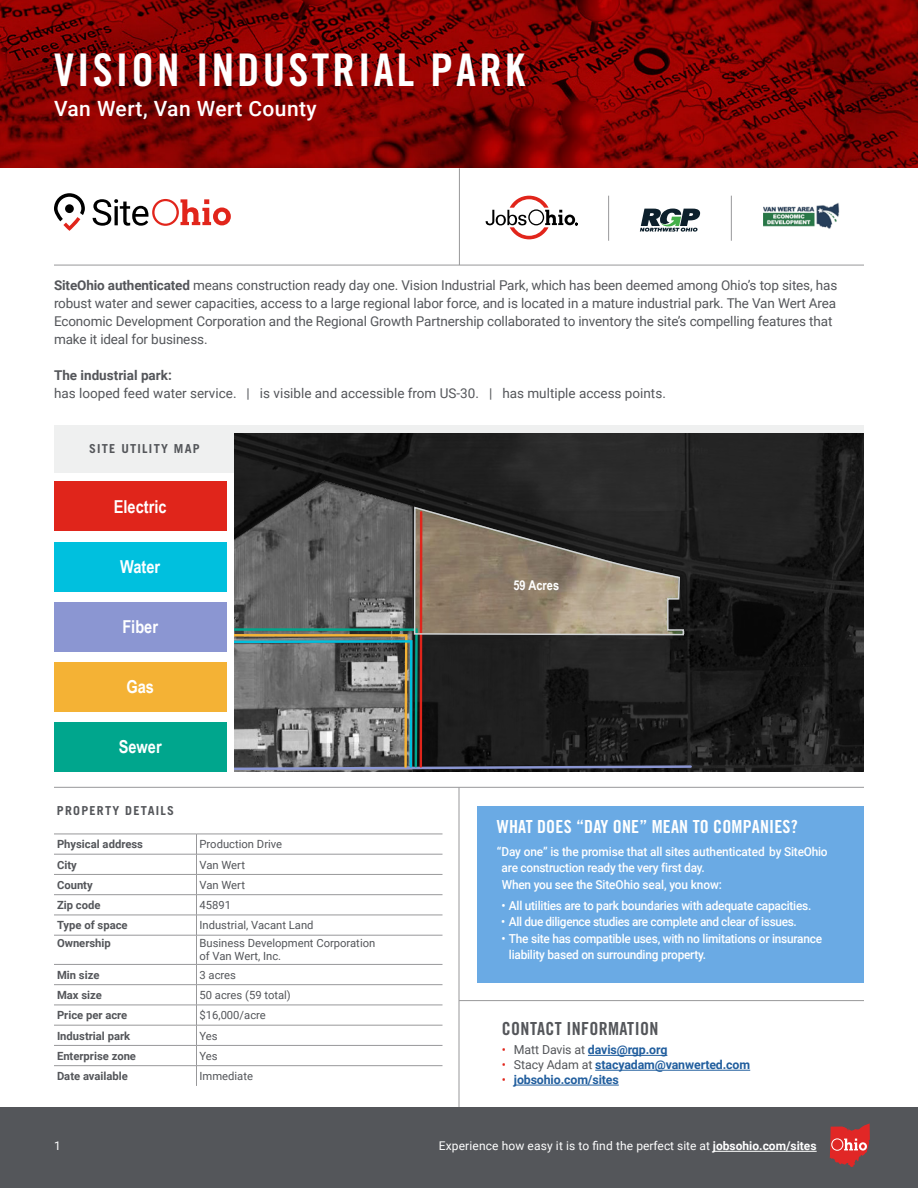
<style>
.page{position:relative;width:918px;height:1188px;background:#fff}
.page>*{position:absolute;margin:0;border:0;box-sizing:border-box;transform-origin:0 0}
.t1{font:45px "Trade Gothic LT Std Bd Cn 20";letter-spacing:.07em;color:#fff}
.t2{font:500 21px "Roboto";letter-spacing:.02em;color:#fff}
.t3{font:18px "Trade Gothic LT Std Bd Cn 20";letter-spacing:.01em;color:#fff}
.t4{font:18px "Trade Gothic LT Std Bd Cn 20";letter-spacing:.02em;color:#54565a}
.t5{font:700 17.85px "Arial Narrow";color:#fff}
.t6{font:13.5px/18px "Roboto";letter-spacing:-.01em;color:#54565a}
.t7{font:700 13.5px "Roboto";color:#54565a}
.t8{font:700 13.5px "Arial Narrow";color:#fff}
.t9{font:500 12.3px/16.5px "Roboto";letter-spacing:-.02em;color:#fff;scale:.96 1}
.t10{font:700 12.3px "Roboto";letter-spacing:-.01em;color:#215e9e}
.t11{font:700 12.3px "Trade Gothic LT Std";letter-spacing:.1em;color:#54565a}
.t12{font:12px "Roboto";letter-spacing:.01em;color:#fff}
.t13{font:11.25px/13.5px "Roboto";color:#54565a}
.t14{font:700 11.25px "Roboto";color:#54565a}
.s1{font-weight:700}
.s2{font-weight:400;color:#e1251b}
.s3{font-weight:400;color:#54565a}
</style>
<div class="page">
<hr style="left:459px;top:787px;width:1px;height:325px;background:#98989a">
<div style="left:478px;top:806px;width:386px;height:176px;background:#6aaae4"></div>
<div style="left:54px;top:425px;width:810px;height:47px;background:#eff0f0"></div>
<svg style="left:235px;top:434px;width:629px;height:338px;background:#1e1e1e"></svg>
<hr style="left:54px;top:854px;width:142px;height:1px;background:#98989a">
<hr style="left:196px;top:854px;width:246px;height:1px;background:#98989a">
<hr style="left:54px;top:874px;width:142px;height:1px;background:#98989a">
<hr style="left:196px;top:874px;width:246px;height:1px;background:#98989a">
<hr style="left:54px;top:894px;width:142px;height:1px;background:#98989a">
<hr style="left:196px;top:894px;width:246px;height:1px;background:#98989a">
<hr style="left:54px;top:915px;width:142px;height:1px;background:#98989a">
<hr style="left:196px;top:915px;width:246px;height:1px;background:#98989a">
<hr style="left:54px;top:935px;width:142px;height:1px;background:#98989a">
<hr style="left:196px;top:935px;width:246px;height:1px;background:#98989a">
<hr style="left:54px;top:964px;width:142px;height:1px;background:#98989a">
<hr style="left:196px;top:964px;width:246px;height:1px;background:#98989a">
<hr style="left:54px;top:984px;width:142px;height:1px;background:#98989a">
<hr style="left:196px;top:984px;width:246px;height:1px;background:#98989a">
<hr style="left:54px;top:1005px;width:142px;height:1px;background:#98989a">
<hr style="left:196px;top:1005px;width:246px;height:1px;background:#98989a">
<hr style="left:54px;top:1025px;width:142px;height:1px;background:#98989a">
<hr style="left:196px;top:1025px;width:246px;height:1px;background:#98989a">
<hr style="left:54px;top:1045px;width:142px;height:1px;background:#98989a">
<hr style="left:196px;top:1045px;width:246px;height:1px;background:#98989a">
<hr style="left:54px;top:1065px;width:142px;height:1px;background:#98989a">
<hr style="left:196px;top:1065px;width:246px;height:1px;background:#98989a">
<svg style="left:196px;top:835px;width:1px;height:251px"></svg>
<hr style="left:54px;top:834px;width:142px;height:1px;background:#98989a">
<hr style="left:196px;top:834px;width:246px;height:1px;background:#98989a">
<hr style="left:54px;top:265px;width:810px;height:1px;background:#98989a">
<img style="left:0;top:0;width:918px;height:167px">
<svg style="left:486px;top:196px;width:91px;height:43px"></svg>
<svg style="left:640px;top:209px;width:60px;height:23px"></svg>
<hr style="left:608px;top:196px;width:1px;height:45px;background:#98989a">
<hr style="left:731px;top:196px;width:1px;height:45px;background:#98989a">
<img style="left:763px;top:203px;width:77px;height:26px">
<div style="left:0;top:1107px;width:918px;height:81px;background:#54565a"></div>
<svg style="left:830px;top:1123px;width:40px;height:44px"></svg>
<hr style="left:713px;top:1151px;width:104px;height:1px;background:#fff">
<hr style="left:459px;top:1000px;width:405px;height:1px;background:#98989a">
<hr style="left:588px;top:1055px;width:79px;height:1px;background:#215e9e">
<hr style="left:595px;top:1070px;width:155px;height:1px;background:#215e9e">
<hr style="left:514px;top:1085px;width:105px;height:1px;background:#215e9e">
<hr style="left:54px;top:787px;width:810px;height:1px;background:#98989a">
<svg style="left:54px;top:193px;width:31px;height:38px"></svg>
<div style="left:65px;top:204px;width:9px;height:9px;background:#000;border-radius:50%"></div>
<svg style="left:93px;top:199px;width:138px;height:27px"></svg>
<hr style="left:459px;top:168px;width:1px;height:97px;background:#98989a">
<div style="left:54px;top:482px;width:172px;height:49px;background:#e0251b"></div>
<div style="left:54px;top:542px;width:172px;height:50px;background:#00c0de"></div>
<div style="left:54px;top:602px;width:172px;height:50px;background:#8b96d2"></div>
<div style="left:54px;top:662px;width:172px;height:50px;background:#f4b235"></div>
<div style="left:54px;top:722px;width:172px;height:50px;background:#00a68d"></div>
<svg style="left:235px;top:506px;width:458px;height:265px;background:#565450"></svg>
<h1 class="t1" style="left:54px;top:43px;width:473px">VISION INDUSTRIAL PARK</h1>
<h2 class="t2" style="left:54px;top:94px;width:264px">Van Wert, Van Wert County</h2>
<p class="t6" style="left:54px;top:276px;width:785px"><span class="s1">SiteOhio authenticated</span> means construction ready day one. Vision Industrial Park, which has been deemed among Ohio’s top sites, has robust water and sewer capacities, access to a large regional labor force, and is located in a mature industrial park. The Van Wert Area Economic Development Corporation and the Regional Growth Partnership collaborated to inventory the site’s compelling features that make it ideal for business.</p>
<p class="t7" style="left:54px;top:366px;width:119px">The industrial park:</p>
<p class="t6" style="left:54px;top:384px;width:613px">has looped feed water service. | is visible and accessible from US-30. | has multiple access points.</p>
<p class="t11" style="left:89px;top:441px;width:112px">SITE UTILITY MAP</p>
<h3 class="t5" style="left:114px;top:493px;width:54px">Electric</h3>
<h3 class="t5" style="left:120px;top:553px;width:42px">Water</h3>
<h3 class="t5" style="left:122px;top:613px;width:37px">Fiber</h3>
<h3 class="t5" style="left:126px;top:673px;width:29px">Gas</h3>
<h3 class="t5" style="left:119px;top:733px;width:45px">Sewer</h3>
<p class="t11" style="left:57px;top:803px;width:119px">PROPERTY DETAILS</p>
<p class="t14" style="left:57px;top:836px;width:88px">Physical address</p>
<p class="t13" style="left:200px;top:837px;width:84px">Production Drive</p>
<p class="t14" style="left:57px;top:857px;width:21px">City</p>
<p class="t13" style="left:200px;top:857px;width:47px">Van Wert</p>
<p class="t14" style="left:57px;top:877px;width:37px">County</p>
<p class="t13" style="left:200px;top:878px;width:47px">Van Wert</p>
<p class="t14" style="left:57px;top:897px;width:45px">Zip code</p>
<p class="t13" style="left:200px;top:898px;width:33px">45891</p>
<p class="t14" style="left:57px;top:917px;width:72px">Type of space</p>
<p class="t13" style="left:200px;top:918px;width:116px">Industrial, Vacant Land</p>
<p class="t14" style="left:57px;top:935px;width:55px">Ownership</p>
<p class="t13" style="left:200px;top:935px;width:177px">Business Development Corporation of Van Wert, Inc.</p>
<p class="t14" style="left:57px;top:967px;width:44px">Min size</p>
<p class="t13" style="left:200px;top:968px;width:38px">3 acres</p>
<p class="t14" style="left:57px;top:987px;width:46px">Max size</p>
<p class="t13" style="left:200px;top:988px;width:93px">50 acres (59 total)</p>
<p class="t14" style="left:57px;top:1007px;width:72px">Price per acre</p>
<p class="t13" style="left:200px;top:1008px;width:68px">$16,000/acre</p>
<p class="t14" style="left:57px;top:1028px;width:75px">Industrial park</p>
<p class="t13" style="left:200px;top:1028px;width:20px">Yes</p>
<p class="t14" style="left:57px;top:1048px;width:81px">Enterprise zone</p>
<p class="t13" style="left:200px;top:1049px;width:20px">Yes</p>
<p class="t14" style="left:57px;top:1068px;width:73px">Date available</p>
<p class="t13" style="left:200px;top:1069px;width:55px">Immediate</p>
<p class="t12" style="left:54px;top:1137px;width:8px">1</p>
<p class="t8" style="left:513px;top:575px;width:47px">59 Acres</p>
<h3 class="t3" style="left:497px;top:816px;width:302px">WHAT DOES “DAY ONE” MEAN TO COMPANIES?</h3>
<p class="t9" style="left:502px;top:842px;width:341px;text-indent:-5px">“Day one” is the promise that all sites authenticated by SiteOhio are construction ready the very first day.<br>When you see the SiteOhio seal, you know:</p>
<p class="t9" style="left:501px;top:896px;width:324px">• All utilities are to park boundaries with adequate capacities.</p>
<p class="t9" style="left:501px;top:913px;width:309px">• All due diligence studies are complete and clear of issues.</p>
<p class="t9" style="left:509px;top:929px;width:328px;text-indent:-8px">• The site has compatible uses, with no limitations or insurance liability based on surrounding property.</p>
<h3 class="t4" style="left:502px;top:1018px;width:158px">CONTACT INFORMATION</h3>
<p class="t10" style="left:502px;top:1041px;width:167px"><span class="s2">•</span> <span class="s3">Matt Davis at</span> davis@rgp.org</p>
<p class="t10" style="left:502px;top:1056px;width:250px"><span class="s2">•</span> <span class="s3">Stacy Adam at</span> stacyadam@vanwerted.com</p>
<p class="t10" style="left:502px;top:1071px;width:118px"><span class="s2">•</span> jobsohio.com/sites</p>
<p class="t12" style="left:439px;top:1138px;width:379px">Experience how easy it is to find the perfect site at <span class="s1">jobsohio.com/sites</span></p>
</div>
